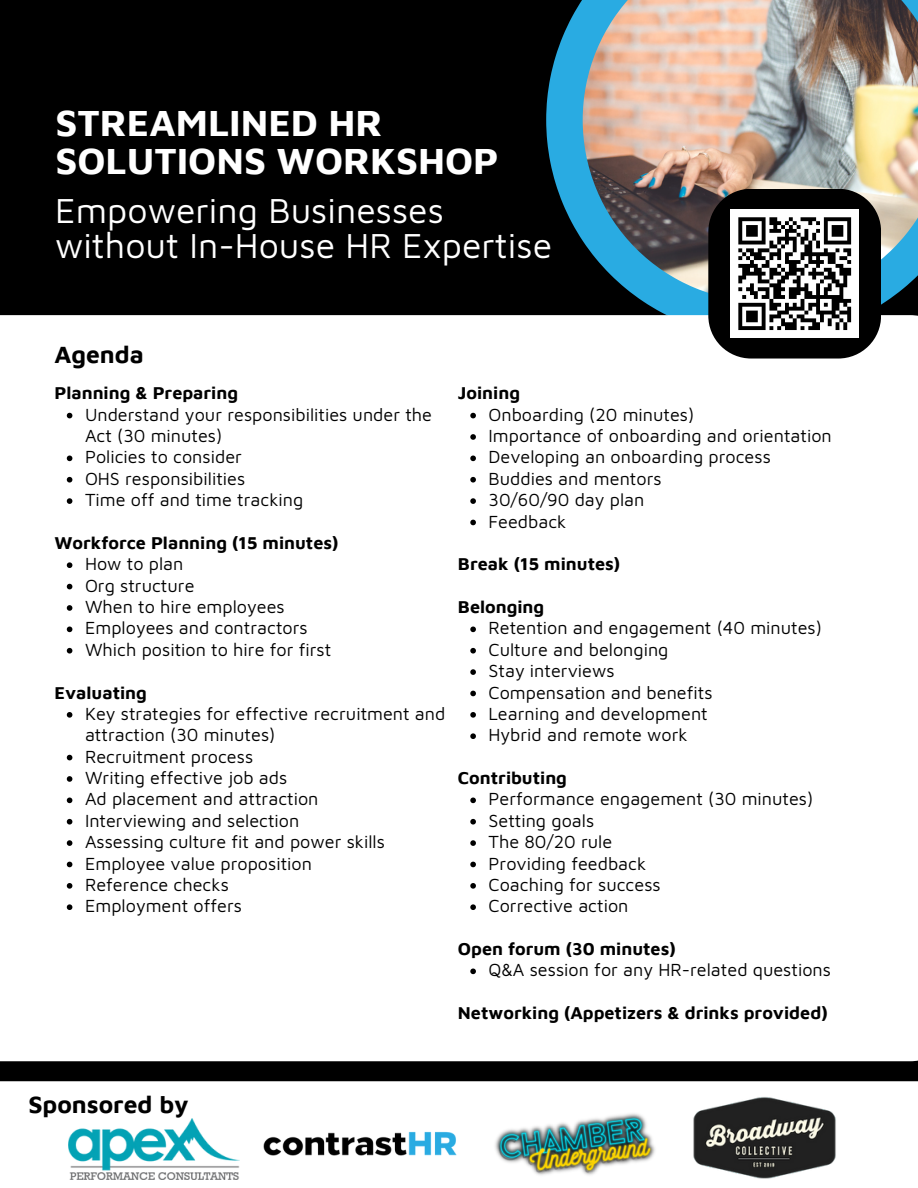
<style>
.page{position:relative;width:918px;height:1188px;background:#000}
.page>*{position:absolute;margin:0;border:0;box-sizing:border-box;transform-origin:0 0}
.t1{font:700 38.1px/37.8px "Maven Pro";color:#fff}
.t2{font:35.55px/34.8px "Maven Pro";color:#fff}
.t3{font:700 24.6px "Maven Pro";color:#000}
.t4{font:18px/21.3px "Maven Pro";color:#000}
.t5{font:700 18px "Maven Pro";color:#000}
</style>
<div class="page">
<svg style="left:546px;top:0;width:341px;height:315px"></svg>
<img style="left:583px;top:0;width:335px;height:301px">
<div style="left:0;top:1081px;width:918px;height:107px;background:#fff"></div>
<img style="left:69px;top:1119px;width:171px;height:60px">
<img style="left:254px;top:1061px;width:211px;height:95px">
<img style="left:700px;top:1097px;width:136px;height:82px">
<img style="left:449px;top:1079px;width:251px;height:96px">
<div style="left:0;top:315px;width:918px;height:746px;background:#fff"></div>
<svg style="left:708px;top:189px;width:173px;height:170px"></svg>
<svg style="left:67px;top:413px;width:5px;height:5px"></svg>
<svg style="left:67px;top:456px;width:5px;height:5px"></svg>
<svg style="left:67px;top:477px;width:5px;height:6px"></svg>
<svg style="left:67px;top:498px;width:5px;height:6px"></svg>
<svg style="left:67px;top:562px;width:5px;height:6px"></svg>
<svg style="left:67px;top:584px;width:5px;height:5px"></svg>
<svg style="left:67px;top:605px;width:5px;height:6px"></svg>
<svg style="left:67px;top:627px;width:5px;height:5px"></svg>
<svg style="left:67px;top:648px;width:5px;height:6px"></svg>
<svg style="left:67px;top:712px;width:5px;height:6px"></svg>
<svg style="left:67px;top:755px;width:5px;height:5px"></svg>
<svg style="left:67px;top:776px;width:5px;height:6px"></svg>
<svg style="left:67px;top:798px;width:5px;height:5px"></svg>
<svg style="left:67px;top:819px;width:5px;height:6px"></svg>
<svg style="left:67px;top:840px;width:5px;height:6px"></svg>
<svg style="left:67px;top:862px;width:5px;height:5px"></svg>
<svg style="left:67px;top:883px;width:5px;height:6px"></svg>
<svg style="left:67px;top:904px;width:5px;height:6px"></svg>
<svg style="left:470px;top:413px;width:6px;height:5px"></svg>
<svg style="left:470px;top:434px;width:6px;height:6px"></svg>
<svg style="left:470px;top:456px;width:6px;height:5px"></svg>
<svg style="left:470px;top:477px;width:6px;height:6px"></svg>
<svg style="left:470px;top:498px;width:6px;height:6px"></svg>
<svg style="left:470px;top:520px;width:6px;height:5px"></svg>
<svg style="left:470px;top:627px;width:6px;height:5px"></svg>
<svg style="left:470px;top:648px;width:6px;height:6px"></svg>
<svg style="left:470px;top:669px;width:6px;height:6px"></svg>
<svg style="left:470px;top:691px;width:6px;height:5px"></svg>
<svg style="left:470px;top:712px;width:6px;height:6px"></svg>
<svg style="left:470px;top:733px;width:6px;height:6px"></svg>
<svg style="left:470px;top:798px;width:6px;height:5px"></svg>
<svg style="left:470px;top:819px;width:6px;height:6px"></svg>
<svg style="left:470px;top:840px;width:6px;height:6px"></svg>
<svg style="left:470px;top:862px;width:6px;height:5px"></svg>
<svg style="left:470px;top:883px;width:6px;height:6px"></svg>
<svg style="left:470px;top:904px;width:6px;height:6px"></svg>
<svg style="left:470px;top:969px;width:6px;height:5px"></svg>
<p class="t1" style="left:55px;top:103px;width:444px">STREAMLINED HR<br>SOLUTIONS WORKSHOP</p>
<p class="t2" style="left:55px;top:192px;width:499px">Empowering Businesses without In-House HR Expertise</p>
<p class="t3" style="left:54px;top:339px;width:91px">Agenda</p>
<p class="t4" style="left:85px;top:403px;width:349px">Understand your responsibilities under the<br>Act (30 minutes)</p>
<p class="t4" style="left:85px;top:446px;width:158px">Policies to consider</p>
<p class="t4" style="left:85px;top:467px;width:162px">OHS responsibilities</p>
<p class="t4" style="left:85px;top:489px;width:220px">Time off and time tracking</p>
<p class="t5" style="left:54px;top:382px;width:185px">Planning &amp; Preparing</p>
<p class="t5" style="left:54px;top:532px;width:286px">Workforce Planning (15 minutes)</p>
<p class="t4" style="left:85px;top:553px;width:100px">How to plan</p>
<p class="t4" style="left:85px;top:574px;width:111px">Org structure</p>
<p class="t4" style="left:85px;top:596px;width:201px">When to hire employees</p>
<p class="t4" style="left:85px;top:617px;width:224px">Employees and contractors</p>
<p class="t4" style="left:85px;top:638px;width:248px">Which position to hire for first</p>
<p class="t5" style="left:54px;top:681px;width:94px">Evaluating</p>
<p class="t4" style="left:85px;top:702px;width:362px">Key strategies for effective recruitment and attraction (30 minutes)</p>
<p class="t4" style="left:85px;top:745px;width:170px">Recruitment process</p>
<p class="t4" style="left:85px;top:767px;width:204px">Writing effective job ads</p>
<p class="t4" style="left:85px;top:788px;width:235px">Ad placement and attraction</p>
<p class="t4" style="left:85px;top:809px;width:216px">Interviewing and selection</p>
<p class="t4" style="left:85px;top:831px;width:301px">Assessing culture fit and power skills</p>
<p class="t4" style="left:85px;top:852px;width:229px">Employee value proposition</p>
<p class="t4" style="left:85px;top:873px;width:145px">Reference checks</p>
<p class="t4" style="left:85px;top:895px;width:159px">Employment offers</p>
<p class="t5" style="left:458px;top:382px;width:64px">Joining</p>
<p class="t4" style="left:489px;top:403px;width:207px">Onboarding (20 minutes)</p>
<p class="t4" style="left:489px;top:425px;width:345px">Importance of onboarding and orientation</p>
<p class="t4" style="left:489px;top:446px;width:284px">Developing an onboarding process</p>
<p class="t4" style="left:489px;top:467px;width:175px">Buddies and mentors</p>
<p class="t4" style="left:489px;top:489px;width:157px">30/60/90 day plan</p>
<p class="t4" style="left:489px;top:510px;width:79px">Feedback</p>
<p class="t5" style="left:458px;top:553px;width:164px">Break (15 minutes)</p>
<p class="t5" style="left:458px;top:596px;width:88px">Belonging</p>
<p class="t4" style="left:489px;top:617px;width:335px">Retention and engagement (40 minutes)</p>
<p class="t4" style="left:489px;top:638px;width:182px">Culture and belonging</p>
<p class="t4" style="left:489px;top:660px;width:128px">Stay interviews</p>
<p class="t4" style="left:489px;top:681px;width:226px">Compensation and benefits</p>
<p class="t4" style="left:489px;top:702px;width:221px">Learning and development</p>
<p class="t4" style="left:489px;top:724px;width:201px">Hybrid and remote work</p>
<p class="t5" style="left:458px;top:767px;width:111px">Contributing</p>
<p class="t4" style="left:489px;top:788px;width:326px">Performance engagement (30 minutes)</p>
<p class="t4" style="left:489px;top:809px;width:107px">Setting goals</p>
<p class="t4" style="left:489px;top:831px;width:125px">The 80/20 rule</p>
<p class="t4" style="left:489px;top:852px;width:159px">Providing feedback</p>
<p class="t4" style="left:489px;top:873px;width:174px">Coaching for success</p>
<p class="t4" style="left:489px;top:895px;width:141px">Corrective action</p>
<p class="t5" style="left:458px;top:938px;width:219px">Open forum (30 minutes)</p>
<p class="t4" style="left:489px;top:959px;width:344px">Q&amp;A session for any HR-related questions</p>
<p class="t5" style="left:458px;top:1002px;width:371px">Networking (Appetizers &amp; drinks provided)</p>
<p class="t3" style="left:28px;top:1089px;width:162px">Sponsored by</p>
</div>
